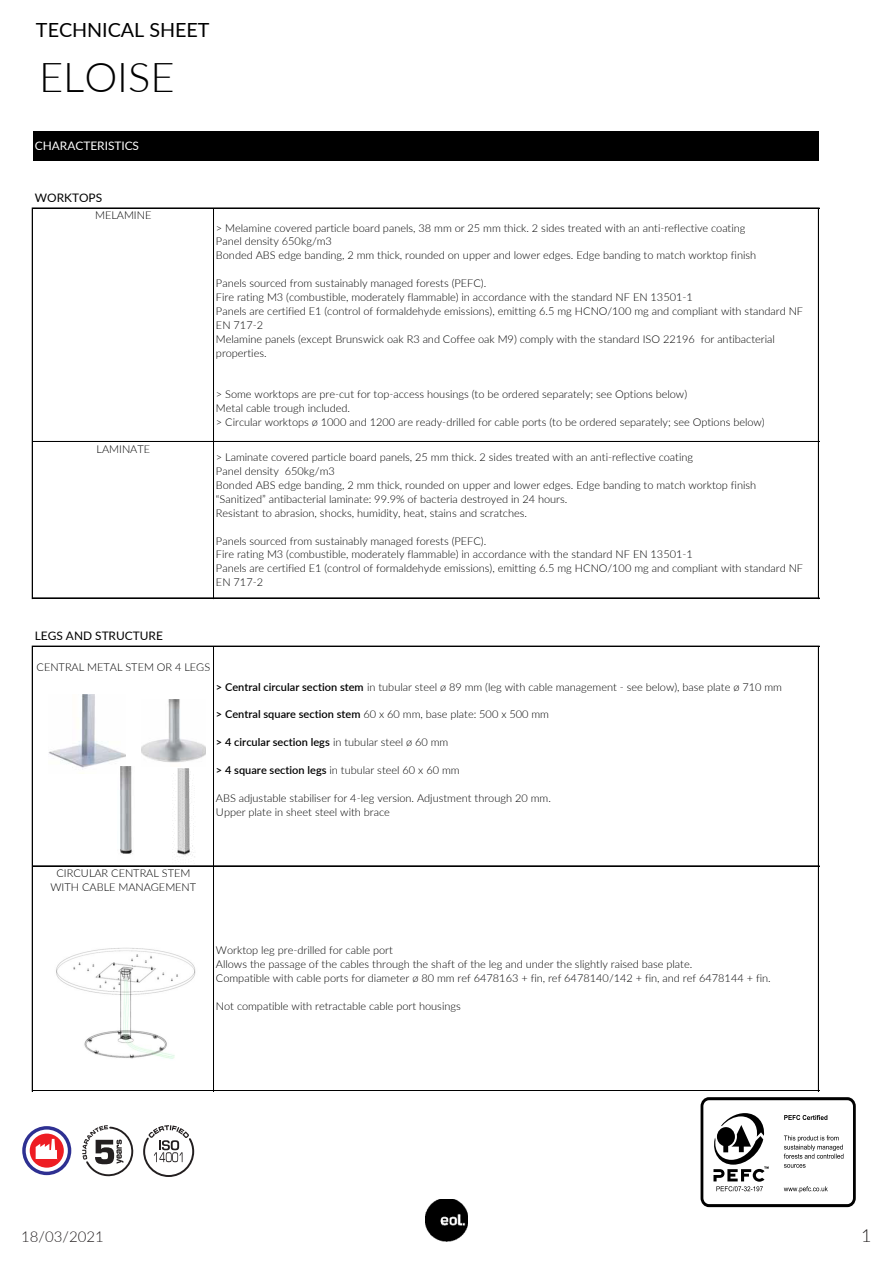
<style>
.page{position:relative;width:893px;height:1263px;background:#fff}
.page>*{position:absolute;margin:0;border:0;box-sizing:border-box;transform-origin:0 0}
.t1{font:300 41.1px "Lato";color:#000}
.t2{font:19.5px "Lato";letter-spacing:-.005em;color:#000}
.t3{font:300 18px "Lato";color:#231f20}
.t4{font:300 15px "Lato";color:#231f20}
.t5{font:11.7px "Lato";color:#000}
.t6{font:11.7px "Lato";letter-spacing:-.005em;color:#fff}
.t7{font:300 10.8px/14px "Lato";color:#000}
.t8{font:600 10.8px "Lato";color:#000}
.s1{font-weight:600}
.s2{font-weight:300}
</style>
<div class="page">
<img style="left:425px;top:1199px;width:43px;height:43px">
<div style="left:33px;top:131px;width:786px;height:29px;background:#000"></div>
<hr style="left:32px;top:208px;width:1px;height:391px;background:#000">
<hr style="left:213px;top:209px;width:1px;height:390px;background:#000">
<hr style="left:818px;top:209px;width:1px;height:390px;background:#000">
<hr style="left:32px;top:646px;width:1px;height:445px;background:#000">
<hr style="left:213px;top:647px;width:1px;height:444px;background:#000">
<hr style="left:818px;top:647px;width:1px;height:444px;background:#000">
<hr style="left:33px;top:208px;width:786px;height:1px;background:#000">
<hr style="left:33px;top:441px;width:786px;height:1px;background:#000">
<hr style="left:33px;top:598px;width:786px;height:1px;background:#000">
<hr style="left:33px;top:646px;width:786px;height:1px;background:#000">
<hr style="left:33px;top:865px;width:786px;height:1px;background:#000">
<hr style="left:33px;top:866px;width:786px;height:1px;background:#000">
<hr style="left:33px;top:1090px;width:786px;height:1px;background:#000">
<img style="left:56px;top:947px;width:140px;height:112px">
<img style="left:142px;top:699px;width:64px;height:64px">
<img style="left:48px;top:694px;width:77px;height:80px">
<img style="left:117px;top:766px;width:16px;height:89px">
<img style="left:173px;top:768px;width:22px;height:93px">
<div style="left:701px;top:1097px;width:155px;height:110px;border:3px solid #000;border-radius:7px"></div>
<svg style="left:784px;top:1115px;width:43px;height:5px"></svg>
<svg style="left:784px;top:1186px;width:44px;height:6px"></svg>
<svg style="left:784px;top:1135px;width:59px;height:33px"></svg>
<svg style="left:713px;top:1113px;width:56px;height:78px"></svg>
<svg style="left:143px;top:1125px;width:51px;height:51px"></svg>
<svg style="left:82px;top:1125px;width:51px;height:51px"></svg>
<div style="left:30px;top:1133px;width:34px;height:35px;background:#ee1d23;border-radius:50%"></div>
<div style="left:22px;top:1126px;width:49px;height:49px;border:3px solid #2e3092;border-radius:50%"></div>
<svg style="left:36px;top:1139px;width:22px;height:20px"></svg>
<p class="t2" style="left:36px;top:16px;width:175px">TECHNICAL SHEET</p>
<p class="t1" style="left:39px;top:49px;width:137px">ELOISE</p>
<p class="t6" style="left:35px;top:137px;width:106px">CHARACTERISTICS</p>
<p class="t5" style="left:35px;top:189px;width:69px">WORKTOPS</p>
<p class="t7" style="left:95px;top:208px;width:58px">MELAMINE</p>
<p class="t7" style="left:97px;top:442px;width:55px">LAMINATE</p>
<p class="t5" style="left:35px;top:627px;width:130px">LEGS AND STRUCTURE</p>
<p class="t7" style="left:216px;top:220px;width:542px">&gt; Melamine covered particle board panels, 38 mm or 25 mm thick. 2 sides treated with an anti-reflective coating<br>Panel density 650kg/m3<br>Bonded ABS edge banding, 2 mm thick, rounded on upper and lower edges. Edge banding to match worktop finish</p>
<p class="t7" style="left:216px;top:276px;width:589px">Panels sourced from sustainably managed forests (PEFC).<br>Fire rating M3 (combustible, moderately flammable) in accordance with the standard NF EN 13501-1<br>Panels are certified E1 (control of formaldehyde emissions), emitting 6.5 mg HCNO/100 mg and compliant with standard NF EN 717-2<br>Melamine panels (except Brunswick oak R3 and Coffee oak M9) comply with the standard ISO 22196 for antibacterial properties.</p>
<p class="t7" style="left:216px;top:387px;width:550px">&gt; Some worktops are pre-cut for top-access housings (to be ordered separately; see Options below)<br>Metal cable trough included.<br>&gt; Circular worktops ø 1000 and 1200 are ready-drilled for cable ports (to be ordered separately; see Options below)</p>
<p class="t7" style="left:216px;top:450px;width:542px">&gt; Laminate covered particle board panels, 25 mm thick. 2 sides treated with an anti-reflective coating<br>Panel density 650kg/m3<br>Bonded ABS edge banding, 2 mm thick, rounded on upper and lower edges. Edge banding to match worktop finish “Sanitized” antibacterial laminate: 99.9% of bacteria destroyed in 24 hours.<br>Resistant to abrasion, shocks, humidity, heat, stains and scratches.</p>
<p class="t7" style="left:216px;top:533px;width:589px">Panels sourced from sustainably managed forests (PEFC).<br>Fire rating M3 (combustible, moderately flammable) in accordance with the standard NF EN 13501-1<br>Panels are certified E1 (control of formaldehyde emissions), emitting 6.5 mg HCNO/100 mg and compliant with standard NF EN 717-2</p>
<p class="t7" style="left:37px;top:660px;width:175px">CENTRAL METAL STEM OR 4 LEGS</p>
<p class="t7" style="left:216px;top:679px;width:568px"><span class="s1">&gt; Central circular section stem</span> in tubular steel ø 89 mm (leg with cable management - see below), base plate ø 710 mm</p>
<p class="t7" style="left:216px;top:707px;width:335px"><span class="s1">&gt; Central square section stem</span> 60 x 60 mm, base plate: 500 x 500 mm</p>
<p class="t8" style="left:216px;top:734px;width:234px">&gt; 4 circular section legs <span class="s2">in tubular steel ø 60 mm</span></p>
<p class="t7" style="left:216px;top:763px;width:245px"><span class="s1">&gt; 4 square section legs</span> in tubular steel 60 x 60 mm</p>
<p class="t7" style="left:216px;top:790px;width:336px">ABS adjustable stabiliser for 4-leg version. Adjustment through 20 mm.<br>Upper plate in sheet steel with brace</p>
<p class="t7" style="left:50px;top:866px;width:147px;text-align:center">CIRCULAR CENTRAL STEM<br>WITH CABLE MANAGEMENT</p>
<p class="t7" style="left:216px;top:943px;width:556px">Worktop leg pre-drilled for cable port<br>Allows the passage of the cables through the shaft of the leg and under the slightly raised base plate.<br>Compatible with cable ports for diameter ø 80 mm ref 6478163 + fin, ref 6478140/142 + fin, and ref 6478144 + fin.</p>
<p class="t7" style="left:216px;top:999px;width:246px">Not compatible with retractable cable port housings</p>
<h3 class="t4" style="left:21px;top:1226px;width:84px">18/03/2021</h3>
<h3 class="t3" style="left:861px;top:1223px;width:12px">1</h3>
</div>
